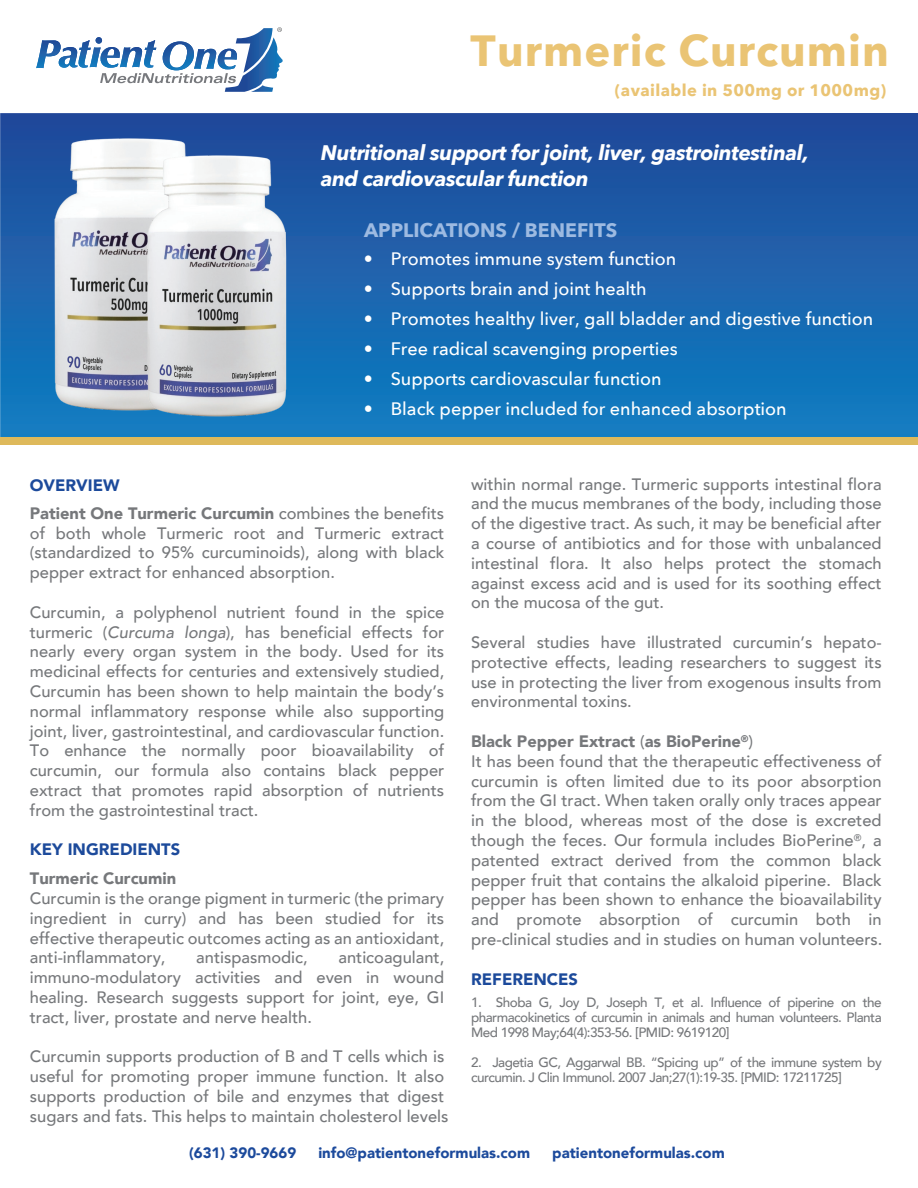
<style>
.page{position:relative;width:918px;height:1188px;background:#fff}
.page>*{position:absolute;margin:0;border:0;box-sizing:border-box;transform-origin:0 0}
.t1{font:700 43.5px "Avenir Next";letter-spacing:.025em;color:#eac474}
.t2{font:italic 700 21px/25.2px "Avenir Next";letter-spacing:-.02em;color:#fff}
.t3{font:700 19.5px "Avenir Next";color:#9dbae1}
.t4{font:500 18px "Avenir Next";color:#fff}
.t5{font:500 16.5px/19.8px "Avenir";color:#76787b;text-align:justify}
.t6{font:900 16.5px/27.3px "Avenir";color:#76787b}
.t7{font:700 16.5px "Avenir Next";letter-spacing:.025em;color:#eac474}
.t8{font:900 16.5px "Avenir";color:#1c4a9b}
.t9{font:900 15px "Avenir";color:#1c4a9c}
.t10{font:500 13.5px/15px "Avenir";letter-spacing:-.04em;color:#76787b;text-align:justify}
.s1{color:#1c4a9b}
.s2{font-weight:500}
.s3{font-style:italic}
.s4{font-weight:900}
</style>
<div class="page">
<div style="left:0;top:113px;width:918px;height:325px;background:linear-gradient(to bottom,#224899,#117ec2)"></div>
<div style="left:0;top:438px;width:918px;height:7px;background:#deb95b"></div>
<svg style="left:36px;top:27px;width:247px;height:65px"></svg>
<img style="left:54px;top:137px;width:151px;height:274px">
<img style="left:147px;top:154px;width:143px;height:263px">
<h1 class="t1" style="left:471px;top:13px;width:420px">Turmeric Curcumin</h1>
<p class="t7" style="left:615px;top:76px;width:273px">(available in 500mg or 1000mg)</p>
<p class="t2" style="left:321px;top:140px;width:490px">Nutritional support for joint, liver, gastrointestinal, and cardiovascular function</p>
<p class="t3" style="left:364px;top:213px;width:255px">APPLICATIONS / BENEFITS</p>
<p class="t4" style="left:364px;top:243px;width:314px">• Promotes immune system function</p>
<p class="t4" style="left:364px;top:273px;width:284px">• Supports brain and joint health</p>
<p class="t4" style="left:364px;top:303px;width:511px">• Promotes healthy liver, gall bladder and digestive function</p>
<p class="t4" style="left:364px;top:333px;width:315px">• Free radical scavenging properties</p>
<p class="t4" style="left:364px;top:363px;width:299px">• Supports cardiovascular function</p>
<p class="t4" style="left:364px;top:393px;width:425px">• Black pepper included for enhanced absorption</p>
<p class="t6" style="left:30px;top:472px;width:416px"><span class="s1">OVERVIEW<br></span>Patient One Turmeric Curcumin <span class="s2">combines the benefits</span></p>
<p class="t5" style="left:30px;top:522px;width:416px">of both whole Turmeric root and Turmeric extract (standardized to 95% curcuminoids), along with black pepper extract for enhanced absorption.</p>
<p class="t5" style="left:30px;top:601px;width:416px">Curcumin, a polyphenol nutrient found in the spice turmeric (<span class="s3">Curcuma longa</span>), has beneficial effects for nearly every organ system in the body. Used for its medicinal effects for centuries and extensively studied, Curcumin has been shown to help maintain the body’s normal inflammatory response while also supporting joint, liver, gastrointestinal, and cardiovascular function.<br>To enhance the normally poor bioavailability of curcumin, our formula also contains black pepper extract that promotes rapid absorption of nutrients from the gastrointestinal tract.</p>
<p class="t8" style="left:30px;top:835px;width:152px">KEY INGREDIENTS</p>
<p class="t6" style="left:30px;top:864px;width:148px">Turmeric Curcumin</p>
<p class="t5" style="left:30px;top:887px;width:416px">Curcumin is the orange pigment in turmeric (the primary ingredient in curry) and has been studied for its effective therapeutic outcomes acting as an antioxidant, anti-inflammatory,</p>
<p class="t5" style="left:30px;top:947px;width:416px;text-indent:309px">anticoagulant, immuno-modulatory activities and even in wound healing. Research suggests support for joint, eye, GI tract, liver, prostate and nerve health.</p>
<p class="t5" style="left:30px;top:1046px;width:420px;text-align:left">Curcumin supports production of B and T cells which is useful for promoting proper immune function. It also supports production of bile and enzymes that digest sugars and fats. This helps to maintain cholesterol levels</p>
<p class="t5" style="left:196px;top:947px;width:113px">antispasmodic,</p>
<p class="t5" style="left:471px;top:473px;width:412px">within normal range. Turmeric supports intestinal flora and the mucus membranes of the body, including those of the digestive tract. As such, it may be beneficial after a course of antibiotics and for those with unbalanced intestinal flora. It also helps protect the stomach against excess acid and is used for its soothing effect on the mucosa of the gut.</p>
<p class="t5" style="left:471px;top:631px;width:412px">Several studies have illustrated curcumin’s hepato&shy;protective effects, leading researchers to suggest its use in protecting the liver from exogenous insults from environmental toxins.</p>
<p class="t5" style="left:471px;top:730px;width:413px;text-align:left"><span class="s4">Black Pepper Extract</span> (<span class="s4">as BioPerine</span><sup>®</sup>)<br>It has been found that the therapeutic effectiveness of curcumin is often limited due to its poor absorption from the GI tract. When taken orally only traces appear in the blood, whereas most of the dose is excreted though the feces. Our formula includes BioPerine<sup>®</sup>, a patented extract derived from the common black pepper fruit that contains the alkaloid piperine. Black pepper has been shown to enhance the bioavailability and promote absorption of curcumin both in pre-clinical studies and in studies on human volunteers.</p>
<p class="t8" style="left:471px;top:965px;width:108px">REFERENCES</p>
<p class="t10" style="left:471px;top:994px;width:412px">1. Shoba G, Joy D, Joseph T, et al. Influence of piperine on the pharmacokinetics of curcumin in animals and human volunteers. Planta Med 1998 May;64(4):353-56. [PMID: 9619120]</p>
<p class="t10" style="left:471px;top:1054px;width:412px">2. Jagetia GC, Aggarwal BB. “Spicing up” of the immune system by curcumin. J Clin Immunol. 2007 Jan;27(1):19-35. [PMID: 17211725]</p>
<p class="t9" style="left:189px;top:1140px;width:109px">(631) 390-9669</p>
<p class="t9" style="left:318px;top:1140px;width:213px">info@patientoneformulas.com</p>
<p class="t9" style="left:552px;top:1140px;width:174px">patientoneformulas.com</p>
</div>
